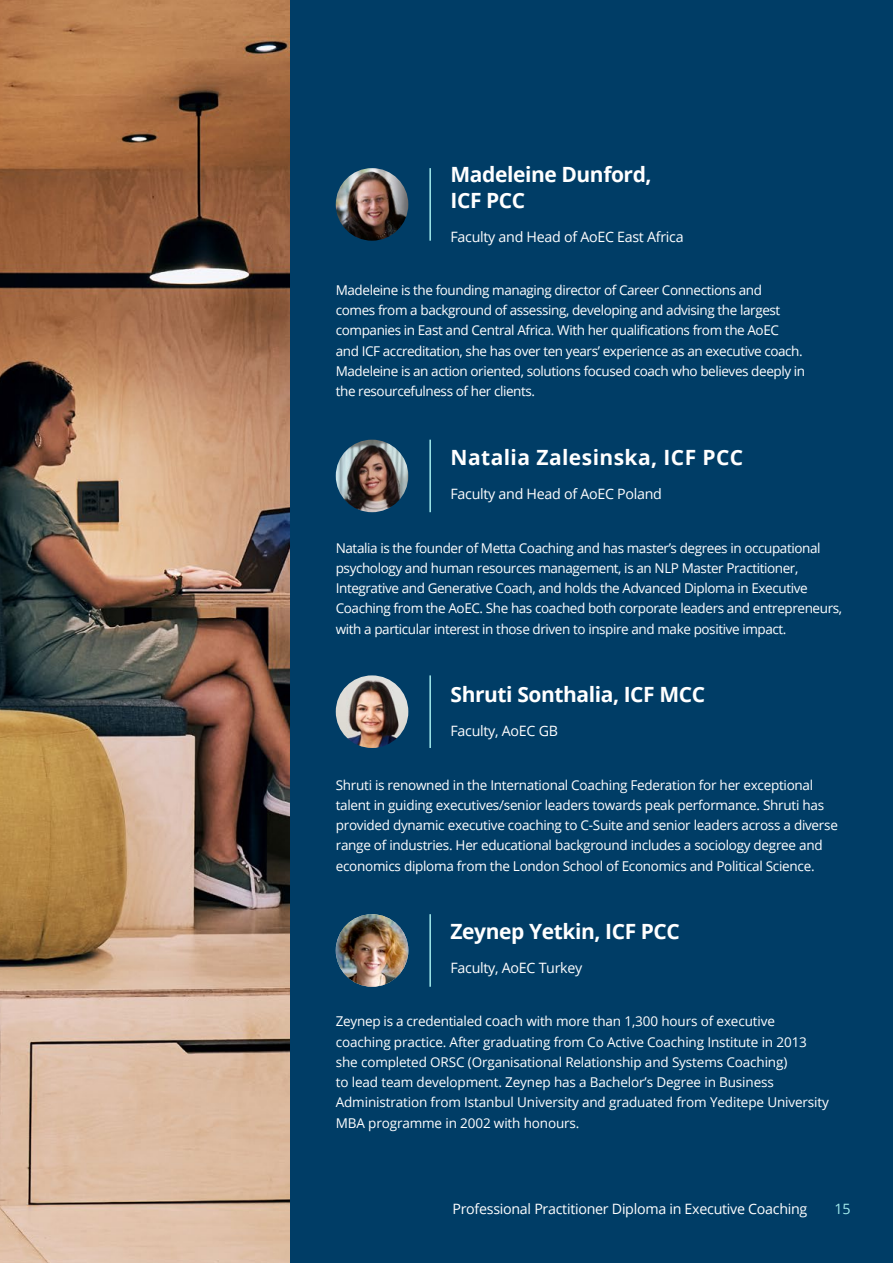
<style>
.page{position:relative;width:893px;height:1263px;background:#fff}
.page>*{position:absolute;margin:0;border:0;box-sizing:border-box;transform-origin:0 0}
.t1{font:700 21px/25.5px "Open Sans";letter-spacing:-.02em;color:#fff}
.t2{font:700 21px "Open Sans";letter-spacing:.02em;color:#fff}
.t3{font:14.25px "Open Sans";letter-spacing:-.02em;color:#fff}
.t4{font:14.25px "Open Sans";color:#a2ebec}
.t5{font:13.5px/20.2px "Open Sans";letter-spacing:-.02em;color:#fff}
.s1{font-size:14.1px}
</style>
<div class="page">
<div style="left:289px;top:0;width:604px;height:1263px;background:#003d66"></div>
<hr style="left:429px;top:914px;width:2px;height:73px;background:#a2ebec">
<img style="left:336px;top:914px;width:72px;height:73px;border-radius:36px">
<hr style="left:429px;top:440px;width:2px;height:72px;background:#a2ebec">
<img style="left:336px;top:440px;width:72px;height:72px;border-radius:36px">
<hr style="left:429px;top:675px;width:2px;height:73px;background:#a2ebec">
<img style="left:336px;top:675px;width:72px;height:73px;border-radius:36px">
<hr style="left:429px;top:168px;width:2px;height:73px;background:#a2ebec">
<img style="left:336px;top:168px;width:72px;height:73px;border-radius:36px">
<img style="left:0;top:0;width:289px;height:1263px">
<h1 class="t1" style="left:451px;top:161px;width:203px">Madeleine Dunford,<br>ICF PCC</h1>
<p class="t3" style="left:451px;top:227px;width:235px">Faculty and Head of AoEC East Africa</p>
<p class="t5" style="left:336px;top:279px;width:471px">Madeleine is the founding managing director of Career Connections and<br>comes from a background of assessing, developing and advising the largest companies in East and Central Africa. With her qualifications from the AoEC and ICF accreditation, she has over ten years’ experience as an executive coach.<br>Madeleine is an action oriented, solutions focused coach who believes deeply in the resourcefulness of her clients.</p>
<h1 class="t2" style="left:451px;top:442px;width:294px">Natalia Zalesinska, ICF PCC</h1>
<p class="t3" style="left:451px;top:484px;width:213px">Faculty and Head of AoEC Poland</p>
<p class="t5" style="left:336px;top:537px;width:508px">Natalia is the founder of Metta Coaching and has master’s degrees in occupational psychology and human resources management, is an NLP Master Practitioner, Integrative and Generative Coach, and holds the Advanced Diploma in Executive Coaching from the AoEC. She has coached both corporate leaders and entrepreneurs, with a particular interest in those driven to inspire and make positive impact.</p>
<h1 class="t1" style="left:451px;top:682px;width:256px">Shruti Sonthalia, ICF MCC</h1>
<p class="t3" style="left:451px;top:721px;width:109px">Faculty, AoEC GB</p>
<p class="t5" style="left:336px;top:774px;width:504px">Shruti is renowned in the International Coaching Federation for her exceptional talent in guiding executives/senior leaders towards peak performance. Shruti has provided dynamic executive coaching to C‑Suite and senior leaders across a diverse range of industries. Her educational background includes a sociology degree and economics diploma from the London School of Economics and Political Science.</p>
<h1 class="t1" style="left:451px;top:918px;width:231px">Zeynep Yetkin, ICF PCC</h1>
<p class="t3" style="left:451px;top:958px;width:133px">Faculty, AoEC Turkey</p>
<p class="t5" style="left:336px;top:1011px;width:495px">Zeynep is a credentialed <span class="s1">coach</span> with more than 1,300 hours of executive coaching practice. After graduating from Co Active Coaching Institute in 2013 she completed ORSC (Organisational Relationship and Systems Coaching)<br>to lead team development. Zeynep has a Bachelor’s Degree in Business Administration from Istanbul University and graduated from Yeditepe University MBA programme in 2002 with honours.</p>
<p class="t3" style="left:452px;top:1199px;width:356px">Professional Practitioner Diploma in Executive Coaching</p>
<p class="t4" style="left:834px;top:1199px;width:18px">15</p>
</div>
